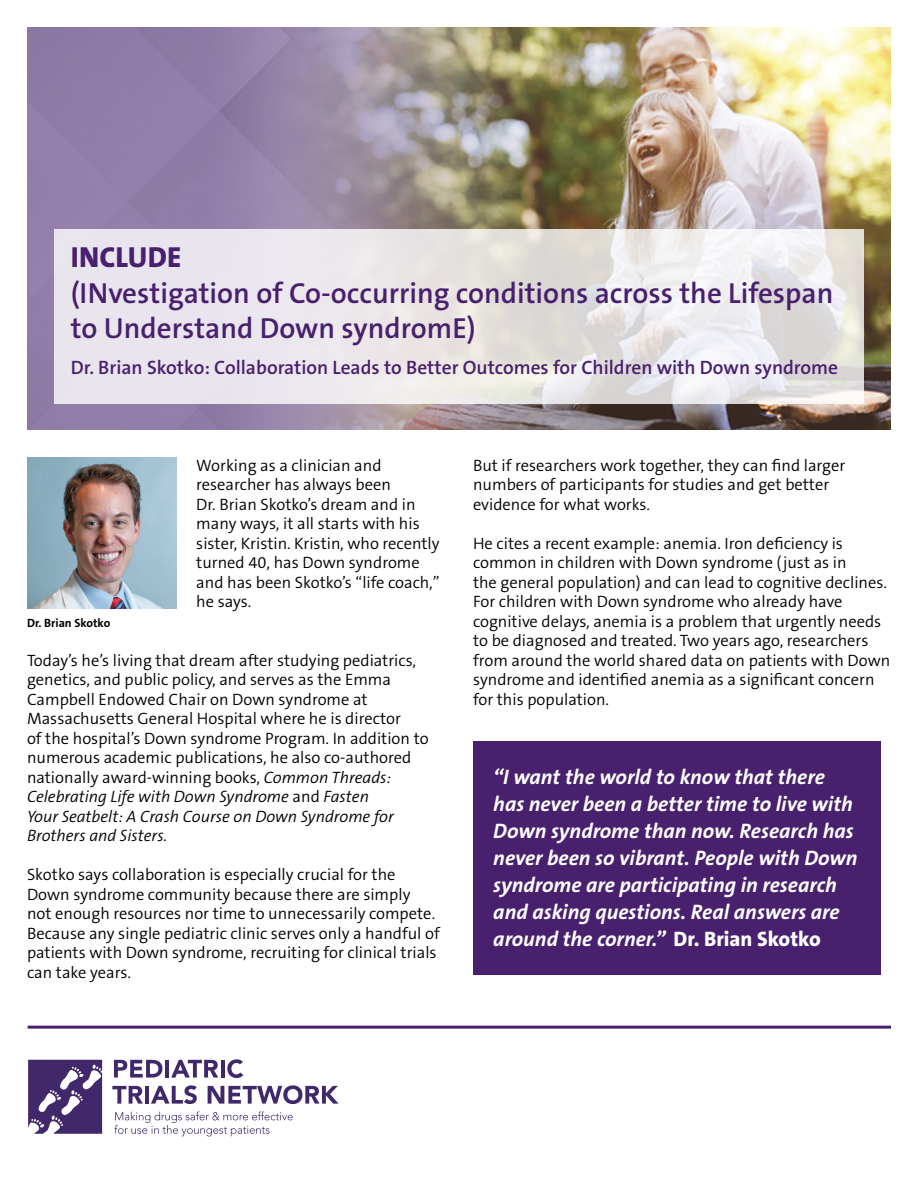
<style>
.page{position:relative;width:918px;height:1188px;background:#fff}
.page>*{position:absolute;margin:0;border:0;box-sizing:border-box;transform-origin:0 0}
.t1{font:600 29.1px/35.7px "The Sans B W6";color:#48206e}
.t2{font:800 29.1px "The Sans B W8";color:#48206e}
.t3{font:italic 700 21px/27px "The Sans B W7";color:#fff}
.t4{font:600 19.5px "The Sans B W6";color:#48206e}
.t5{font:300 16.5px/19.5px "The Sans B W4";color:#000}
.t6{font:700 12px "The Sans B W7";color:#000}
.s1{font-style:italic}
.s2{font-family:"The Sans B W8";font-weight:800;font-style:normal}
</style>
<div class="page">
<svg style="left:28px;top:1060px;width:74px;height:74px;background:#645087"></svg>
<svg style="left:114px;top:1060px;width:48px;height:18px"></svg>
<hr style="left:165px;top:1060px;width:4px;height:18px;background:#40286b">
<svg style="left:171px;top:1060px;width:47px;height:18px"></svg>
<hr style="left:221px;top:1060px;width:3px;height:18px;background:#40286b">
<svg style="left:227px;top:1059px;width:16px;height:19px"></svg>
<svg style="left:112px;top:1086px;width:31px;height:18px"></svg>
<hr style="left:145px;top:1086px;width:4px;height:18px;background:#40286b">
<svg style="left:151px;top:1085px;width:46px;height:19px"></svg>
<svg style="left:208px;top:1085px;width:131px;height:19px"></svg>
<svg style="left:114px;top:1111px;width:179px;height:25px"></svg>
<hr style="left:28px;top:1026px;width:863px;height:3px;background:#48206e">
<img style="left:27px;top:27px;width:864px;height:403px">
<svg style="left:54px;top:229px;width:810px;height:175px;background:#e8e5e7"></svg>
<img style="left:28px;top:458px;width:148px;height:150px">
<div style="left:473px;top:741px;width:407px;height:233px;background:#48206e"></div>
<h1 class="t2" style="left:71px;top:239px;width:112px">INCLUDE</h1>
<h1 class="t1" style="left:71px;top:275px;width:764px">(INvestigation of Co-occurring conditions across the Lifespan to Understand Down syndromE)</h1>
<p class="t4" style="left:71px;top:355px;width:769px">Dr. Brian Skotko: Collaboration Leads to Better Outcomes for Children with Down syndrome</p>
<p class="t6" style="left:27px;top:615px;width:85px">Dr. Brian Skotko</p>
<p class="t5" style="left:196px;top:456px;width:245px">Working as a clinician and researcher has always been<br>Dr. Brian Skotko’s dream and in many ways, it all starts with his sister, Kristin. Kristin, who recently turned 40, has Down syndrome and has been Skotko’s “life coach,” he says.</p>
<p class="t5" style="left:27px;top:651px;width:403px">Today’s he’s living that dream after studying pediatrics, genetics, and public policy, and serves as the Emma Campbell Endowed Chair on Down syndrome at Massachusetts General Hospital where he is director<br>of the hospital’s Down syndrome Program. In addition to numerous academic publications, he also co-authored nationally award-winning books, <span class="s1">Common Threads:<br>Celebrating Life with Down Syndrome</span> and <span class="s1">Fasten<br>Your Seatbelt: A Crash Course on Down Syndrome for Brothers and Sisters.</span></p>
<p class="t5" style="left:27px;top:865px;width:414px">Skotko says collaboration is especially crucial for the Down syndrome community because there are simply<br>not enough resources nor time to unnecessarily compete.<br>Because any single pediatric clinic serves only a handful of patients with Down syndrome, recruiting for clinical trials can take years.</p>
<p class="t5" style="left:473px;top:456px;width:374px">But if researchers work together, they can find larger numbers of participants for studies and get better evidence for what works.</p>
<p class="t5" style="left:473px;top:534px;width:419px">He cites a recent example: anemia. Iron deficiency is common in children with Down syndrome (just as in<br>the general population) and can lead to cognitive declines.<br>For children with Down syndrome who already have cognitive delays, anemia is a problem that urgently needs to be diagnosed and treated. Two years ago, researchers from around the world shared data on patients with Down syndrome and identified anemia as a significant concern for this population.</p>
<p class="t3" style="left:493px;top:764px;width:366px">“I want the world to know that there has never been a better time to live with Down syndrome than now. Research has never been so vibrant. People with Down syndrome are participating in research and asking questions. Real answers are around the corner.” <span class="s2">Dr. Brian Skotko</span></p>
</div>
